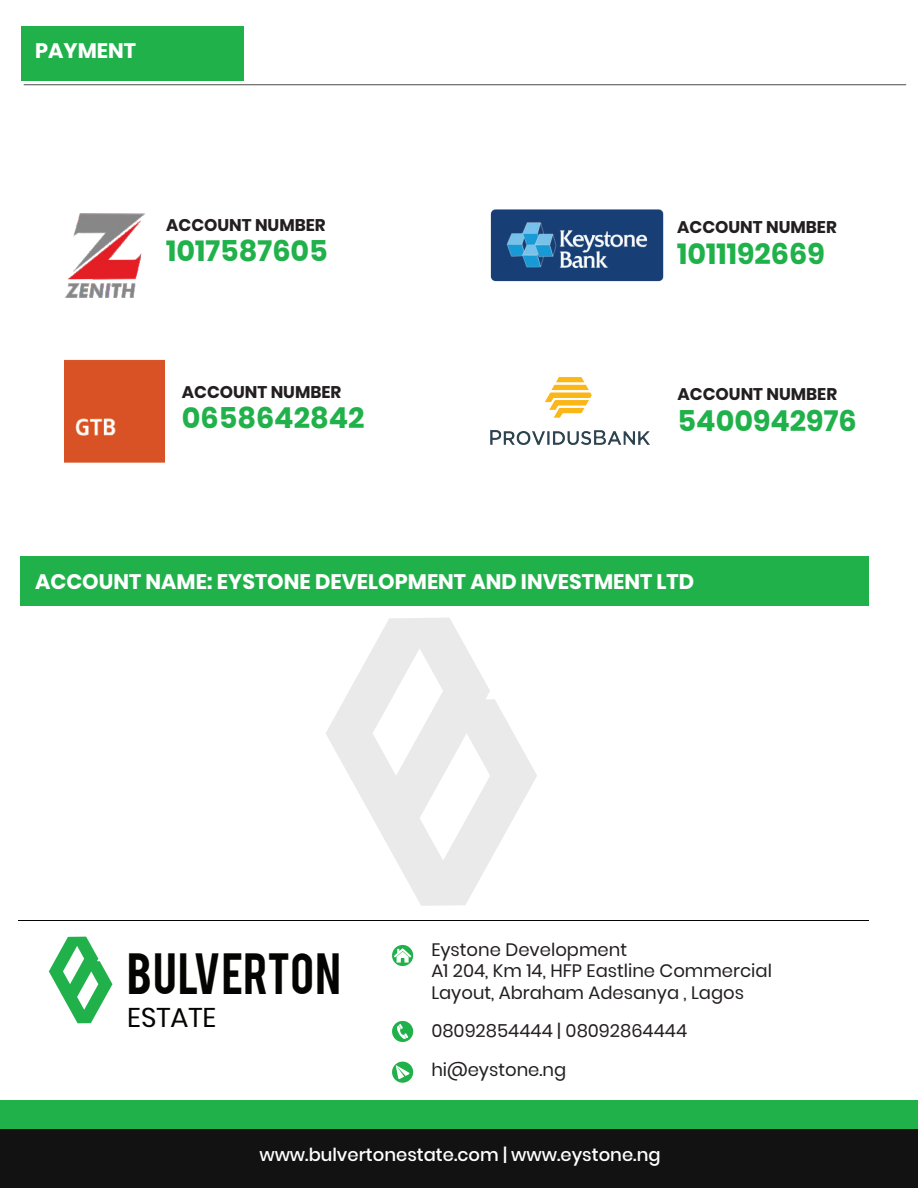
<style>
.page{position:relative;width:918px;height:1188px;background:#fff}
.page>*{position:absolute;margin:0;border:0;box-sizing:border-box;transform-origin:0 0}
.t1{font:45.6px "Bebas";letter-spacing:.01em;color:#040503}
.t2{font:700 28.95px "Poppins";color:#21b14b}
.t3{font:27.15px "Poppins";color:#040503}
.t4{font:700 21px "Poppins";color:#fff}
.t5{font:18px/21.6px "Poppins";color:#231f20}
.t6{font:500 18px "Poppins";color:#fff}
.t7{font:700 16.95px "Poppins";color:#231f20}
</style>
<div class="page">
<div style="left:21px;top:557px;width:848px;height:49px;background:#21b14b"></div>
<img style="left:64px;top:213px;width:81px;height:85px">
<div style="left:0;top:1117px;width:918px;height:71px;background:#131212"></div>
<div style="left:0;top:1100px;width:918px;height:28px;background:#21b14b"></div>
<hr style="left:18px;top:920px;width:851px;height:1px;background:#040503">
<div style="left:21px;top:26px;width:222px;height:55px;background:#21b14b"></div>
<svg style="left:24px;top:84px;width:882px;height:1px"></svg>
<svg style="left:49px;top:937px;width:63px;height:86px"></svg>
<svg style="left:326px;top:618px;width:211px;height:288px"></svg>
<img style="left:490px;top:209px;width:174px;height:73px">
<div style="left:64px;top:359px;width:101px;height:104px;background:#d85226"></div>
<img style="left:490px;top:377px;width:160px;height:68px">
<svg style="left:392px;top:1021px;width:21px;height:21px"></svg>
<svg style="left:392px;top:945px;width:21px;height:21px"></svg>
<svg style="left:392px;top:1062px;width:21px;height:21px"></svg>
<p class="t4" style="left:35px;top:38px;width:102px">PAYMENT</p>
<p class="t7" style="left:166px;top:215px;width:161px">ACCOUNT NUMBER</p>
<h2 class="t2" style="left:166px;top:234px;width:163px">1017587605</h2>
<p class="t7" style="left:182px;top:382px;width:161px">ACCOUNT NUMBER</p>
<h2 class="t2" style="left:182px;top:401px;width:184px">0658642842</h2>
<p class="t7" style="left:677px;top:217px;width:161px">ACCOUNT NUMBER</p>
<h2 class="t2" style="left:677px;top:237px;width:149px">1011192669</h2>
<p class="t7" style="left:678px;top:385px;width:161px">ACCOUNT NUMBER</p>
<h2 class="t2" style="left:678px;top:404px;width:181px">5400942976</h2>
<p class="t4" style="left:35px;top:569px;width:661px">ACCOUNT NAME: EYSTONE DEVELOPMENT AND INVESTMENT LTD</p>
<h1 class="t1" style="left:127px;top:940px;width:215px">BULVERTON</h1>
<h3 class="t3" style="left:127px;top:1001px;width:91px">ESTATE</h3>
<p class="t5" style="left:431px;top:938px;width:342px">Eystone Development<br>A1 204, Km 14, HFP Eastline Commercial<br>Layout, Abraham Adesanya , Lagos</p>
<p class="t5" style="left:431px;top:1012px;width:257px;line-height:38.7px">08092854444 | 08092864444 hi@eystone.ng</p>
<p class="t6" style="left:259px;top:1144px;width:403px">www.bulvertonestate.com | www.eystone.ng</p>
</div>
